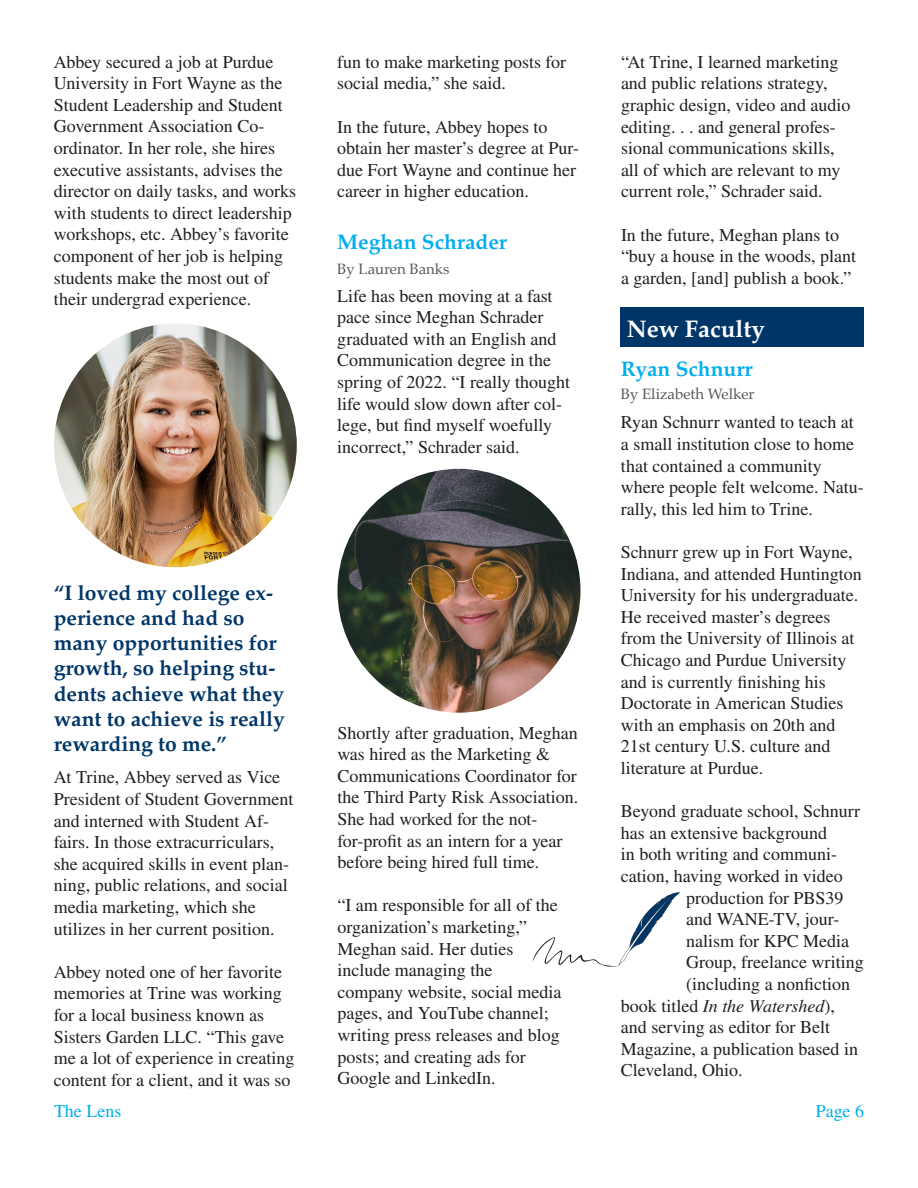
<style>
.page{position:relative;width:918px;height:1188px;background:#fff}
.page>*{position:absolute;margin:0;border:0;box-sizing:border-box;transform-origin:0 0}
.t1{font:700 24px "Palatino";color:#fff}
.t2{font:700 21px/25.2px "Palatino";color:#003667}
.t3{font:700 21px "Palatino";color:#00aeef}
.t4{font:18px/21.6px "STIX General";color:#231f20}
.t5{font:italic 18px "STIX General";color:#231f20}
.t6{font:18px "STIX General";color:#00aeef}
.t7{font:15px "Palatino";color:#57585a}
.s1{font-style:normal}
</style>
<div class="page">
<div style="left:621px;top:307px;width:243px;height:40px;background:#003667"></div>
<img style="left:54px;top:324px;width:243px;height:243px">
<img style="left:338px;top:469px;width:242px;height:244px;border-radius:122px">
<svg style="left:532px;top:892px;width:148px;height:75px"></svg>
<p class="t4" style="left:54px;top:51px;width:231px">Abbey secured a job at Purdue<br>University in Fort Wayne as the<br>Student Leadership and Student</p>
<p class="t4" style="left:54px;top:116px;width:244px">Government Association Co&shy;ordinator. In her role, she hires executive assistants, advises the director on daily tasks, and works with students to direct leadership workshops, etc. Abbey’s favorite component of her job is helping students make the most out of their undergrad experience.</p>
<p class="t4" style="left:337px;top:52px;width:230px">fun to make marketing posts for social media,” she said.</p>
<p class="t4" style="left:337px;top:117px;width:243px">In the future, Abbey hopes to obtain her master’s degree at Pur&shy;due Fort Wayne and continue her career in higher education.</p>
<p class="t3" style="left:337px;top:224px;width:171px">Meghan Schrader</p>
<p class="t7" style="left:337px;top:256px;width:114px">By Lauren Banks</p>
<p class="t4" style="left:337px;top:286px;width:235px">Life has been moving at a fast pace since Meghan Schrader graduated with an English and<br>Communication degree in the spring of 2022. “I really thought life would slow down after col&shy;lege, but find myself woefully incorrect,” Schrader said.</p>
<p class="t2" style="left:54px;top:580px;width:232px">“I loved my college ex&shy;perience and had so many opportunities for growth, so helping stu&shy;dents achieve what they want to achieve is really rewarding to me.”</p>
<p class="t4" style="left:54px;top:767px;width:241px">At Trine, Abbey served as Vice<br>President of Student Government and interned with Student Af&shy;fairs. In those extracurriculars, she acquired skills in event plan&shy;ning, public relations, and social media marketing, which she utilizes in her current position.</p>
<p class="t4" style="left:54px;top:962px;width:242px">Abbey noted one of her favorite memories at Trine was working for a local business known as<br>Sisters Garden LLC. “This gave me a lot of experience in creating content for a client, and it was so</p>
<p class="t4" style="left:338px;top:723px;width:242px">Shortly after graduation, Meghan was hired as the Marketing &amp;<br>Communications Coordinator for the Third Party Risk Association.<br>She had worked for the not&shy;for-profit as an intern for a year before being hired full time.</p>
<p class="t4" style="left:338px;top:895px;width:222px">“I am responsible for all of the organization’s marketing,”<br>Meghan said. Her duties include managing the</p>
<p class="t4" style="left:338px;top:982px;width:226px">company website, social media pages, and YouTube channel; writing press releases and blog posts; and creating ads for</p>
<p class="t4" style="left:338px;top:1068px;width:160px">Google and LinkedIn.</p>
<p class="t4" style="left:621px;top:52px;width:231px">“At Trine, I learned marketing and public relations strategy, graphic design, video and audio editing. . . and general profes&shy;sional communications skills, all of which are relevant to my current role,” Schrader said.</p>
<p class="t4" style="left:621px;top:225px;width:237px">In the future, Meghan plans to “buy a house in the woods, plant a garden, [and] publish a book.”</p>
<p class="t1" style="left:627px;top:308px;width:139px">New Faculty</p>
<p class="t3" style="left:621px;top:351px;width:133px">Ryan Schnurr</p>
<p class="t7" style="left:621px;top:382px;width:135px">By Elizabeth Welker</p>
<p class="t4" style="left:621px;top:412px;width:244px">Ryan Schnurr wanted to teach at a small institution close to home that contained a community where people felt welcome. Natu&shy;rally, this led him to Trine.</p>
<p class="t4" style="left:621px;top:542px;width:242px">Schnurr grew up in Fort Wayne,<br>Indiana, and attended Huntington<br>University for his undergraduate.<br>He received master’s degrees from the University of Illinois at<br>Chicago and Purdue University and is currently finishing his<br>Doctorate in American Studies with an emphasis on 20th and<br>21st century U.S. culture and literature at Purdue.</p>
<p class="t4" style="left:621px;top:801px;width:241px">Beyond graduate school, Schnurr</p>
<p class="t4" style="left:621px;top:823px;width:208px">has an extensive background</p>
<p class="t4" style="left:621px;top:844px;width:218px">in both writing and communi-</p>
<p class="t4" style="left:621px;top:866px;width:224px">cation, having worked in video</p>
<p class="t4" style="left:686px;top:888px;width:159px">production for PBS39</p>
<p class="t4" style="left:686px;top:909px;width:155px">and WANE-TV, jour-</p>
<p class="t4" style="left:686px;top:931px;width:164px">nalism for KPC Media</p>
<p class="t4" style="left:686px;top:952px;width:179px">Group, freelance writing</p>
<p class="t4" style="left:686px;top:974px;width:166px">(including a nonfiction</p>
<p class="t5" style="left:621px;top:993px;width:216px"><span class="s1">book titled</span> In the Watershed<span class="s1">),</span></p>
<p class="t4" style="left:621px;top:1017px;width:211px">and serving as editor for Belt</p>
<p class="t4" style="left:621px;top:1039px;width:239px">Magazine, a publication based in</p>
<p class="t4" style="left:621px;top:1060px;width:123px">Cleveland, Ohio.</p>
<p class="t6" style="left:54px;top:1099px;width:69px">The Lens</p>
<p class="t6" style="left:816px;top:1099px;width:50px">Page 6</p>
</div>
